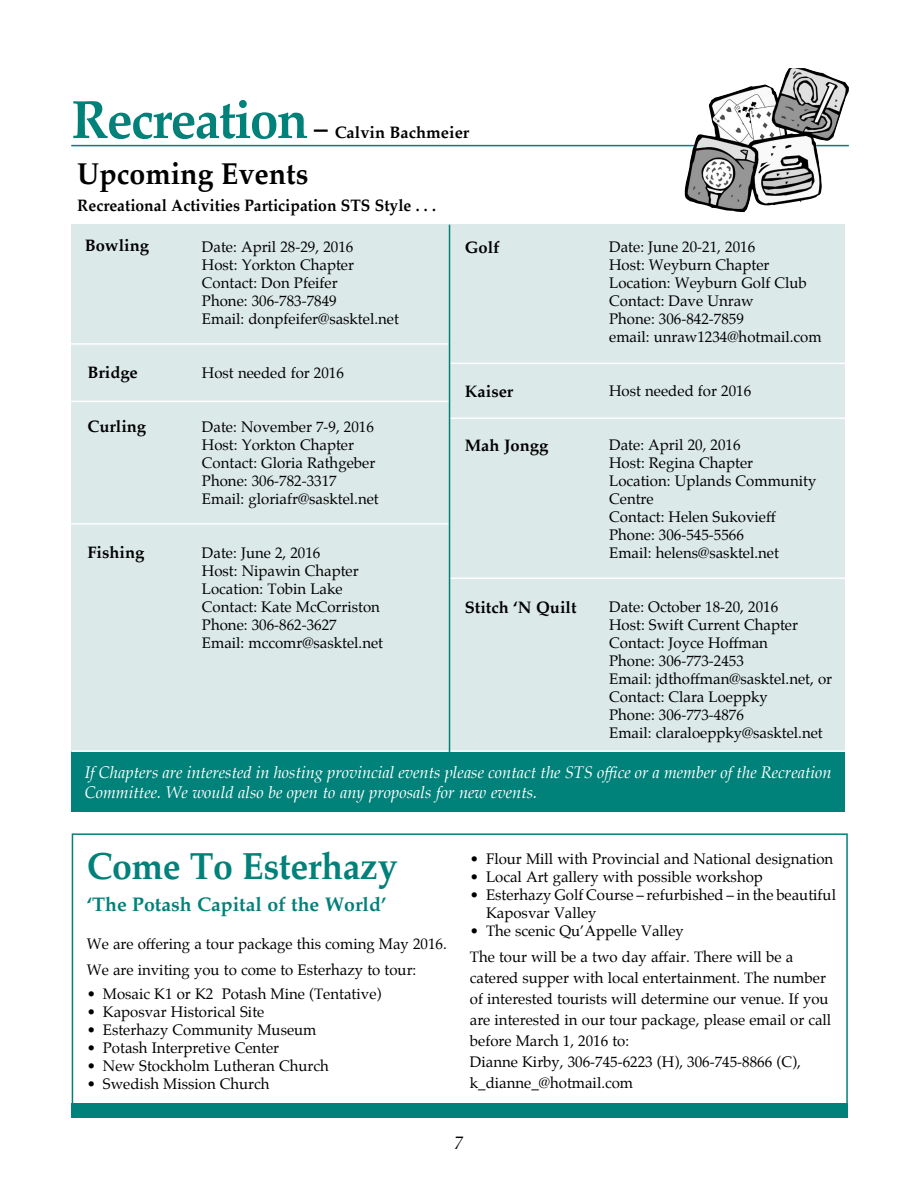
<style>
.page{position:relative;width:918px;height:1188px;background:#fff}
.page>*{position:absolute;margin:0;border:0;box-sizing:border-box;transform-origin:0 0}
.t1{font:700 37.5px "Palatino";letter-spacing:-.01em;color:#008179;scale:.95 1}
.t2{font:700 30px "Palatino";color:#000;scale:.95 1}
.t3{font:700 19.5px "Palatino";color:#008179}
.t4{font:italic 18px "Palatino";color:#000}
.t5{font:italic 16.5px/19.5px "Palatino";color:#fff}
.t6{font:700 16.5px "Palatino";color:#000}
.t7{font:700 16.5px "Palatino";color:#000;scale:.95 1}
.t8{font:15px/18px "Palatino";color:#000}
.s1{font-size:54px;color:#008179}
.s2{font-size:28.5px}
</style>
<div class="page">
<hr style="left:71px;top:145px;width:778px;height:1px;background:#008179">
<div style="left:71px;top:224px;width:774px;height:527px;background:#dbe9e8"></div>
<div style="left:71px;top:751px;width:774px;height:60px;background:#008179"></div>
<hr style="left:71px;top:750px;width:774px;height:2px;background:#fff">
<img style="left:685px;top:68px;width:160px;height:144px">
<hr style="left:71px;top:401px;width:379px;height:1px;background:#fff">
<hr style="left:71px;top:523px;width:378px;height:2px;background:#fff">
<hr style="left:449px;top:363px;width:400px;height:1px;background:#fff">
<hr style="left:449px;top:417px;width:400px;height:2px;background:#fff">
<hr style="left:449px;top:577px;width:400px;height:2px;background:#fff">
<hr style="left:65px;top:343px;width:384px;height:2px;background:#fff">
<hr style="left:449px;top:225px;width:1px;height:561px;background:#008179">
<div style="left:72px;top:1103px;width:776px;height:15px;background:#008179"></div>
<div style="left:840px;top:151px;width:13px;height:73px;background:#fff"></div>
<p class="t6" style="left:71px;top:118px;width:400px"><span class="s1">Recreation</span> <span class="s2">–</span> Calvin Bachmeier</p>
<h2 class="t2" style="left:77px;top:148px;width:245px">Upcoming Events</h2>
<p class="t7" style="left:77px;top:191px;width:379px">Recreational Activities Participation STS Style . . .</p>
<p class="t6" style="left:85px;top:232px;width:66px">Bowling</p>
<p class="t8" style="left:202px;top:237px;width:199px">Date: April 28-29, 2016<br>Host: Yorkton Chapter<br>Contact: Don Pfeifer<br>Phone: 306-783-7849<br>Email: donpfeifer@sasktel.net</p>
<p class="t8" style="left:202px;top:363px;width:144px">Host needed for 2016</p>
<p class="t6" style="left:465px;top:233px;width:36px">Golf</p>
<p class="t6" style="left:87px;top:359px;width:52px">Bridge</p>
<p class="t6" style="left:87px;top:413px;width:60px">Curling</p>
<p class="t6" style="left:465px;top:377px;width:50px">Kaiser</p>
<p class="t8" style="left:202px;top:417px;width:178px">Date: November 7-9, 2016<br>Host: Yorkton Chapter<br>Contact: Gloria Rathgeber<br>Phone: 306-782-3317<br>Email: gloriafr@sasktel.net</p>
<p class="t8" style="left:202px;top:543px;width:183px">Date: June 2, 2016<br>Host: Nipawin Chapter<br>Location: Tobin Lake<br>Contact: Kate McCorriston<br>Phone: 306-862-3627<br>Email: mccomr@sasktel.net</p>
<p class="t6" style="left:465px;top:431px;width:85px">Mah Jongg</p>
<p class="t6" style="left:87px;top:539px;width:58px">Fishing</p>
<p class="t6" style="left:465px;top:593px;width:113px">Stitch ‘N Quilt</p>
<p class="t8" style="left:609px;top:237px;width:214px">Date: June 20-21, 2016<br>Host: Weyburn Chapter<br>Location: Weyburn Golf Club<br>Contact: Dave Unraw<br>Phone: 306-842-7859<br>email: unraw1234@hotmail.com</p>
<p class="t8" style="left:609px;top:381px;width:144px">Host needed for 2016</p>
<p class="t8" style="left:609px;top:435px;width:209px">Date: April 20, 2016<br>Host: Regina Chapter<br>Location: Uplands Community<br>Centre<br>Contact: Helen Sukovieff<br>Phone: 306-545-5566<br>Email: helens@sasktel.net</p>
<p class="t8" style="left:609px;top:597px;width:224px">Date: October 18-20, 2016<br>Host: Swift Current Chapter<br>Contact: Joyce Hoffman<br>Phone: 306-773-2453<br>Email: jdthoffman@sasktel.net, or<br>Contact: Clara Loeppky<br>Phone: 306-773-4876<br>Email: claraloeppky@sasktel.net</p>
<p class="t5" style="left:85px;top:763px;width:748px">If Chapters are interested in hosting provincial events please contact the STS office or a member of the Recreation<br>Committee. We would also be open to any proposals for new events.</p>
<h1 class="t1" style="left:87px;top:835px;width:329px">Come To Esterhazy</h1>
<h3 class="t3" style="left:87px;top:888px;width:301px">‘The Potash Capital of the World’</h3>
<p class="t8" style="left:87px;top:930px;width:362px;line-height:26.4px">We are offering a tour package this coming May 2016.<br>We are inviting you to come to Esterhazy to tour:</p>
<p class="t8" style="left:87px;top:984px;width:296px">• Mosaic K1 or K2 Potash Mine (Tentative)</p>
<p class="t8" style="left:87px;top:1002px;width:179px">• Kaposvar Historical Site</p>
<p class="t8" style="left:87px;top:1020px;width:231px">• Esterhazy Community Museum</p>
<p class="t8" style="left:87px;top:1038px;width:194px">• Potash Interpretive Center</p>
<p class="t8" style="left:87px;top:1056px;width:244px">• New Stockholm Lutheran Church</p>
<p class="t8" style="left:87px;top:1074px;width:184px">• Swedish Mission Church</p>
<p class="t8" style="left:470px;top:850px;width:365px">• Flour Mill with Provincial and National designation</p>
<p class="t8" style="left:470px;top:868px;width:295px">• Local Art gallery with possible workshop</p>
<p class="t8" style="left:486px;top:886px;width:351px;text-indent:-16px">• Esterhazy Golf Course – refurbished – in the beautiful<br>Kaposvar Valley</p>
<p class="t8" style="left:470px;top:917px;width:325px;line-height:26.4px">• The scenic Qu’Appelle Valley<br>The tour will be a two day affair. There will be a</p>
<p class="t8" style="left:470px;top:967px;width:363px;line-height:21px">catered supper with local entertainment. The number of interested tourists will determine our venue. If you are interested in our tour package, please email or call before March 1, 2016 to:<br>Dianne Kirby, 306-745-6223 (H), 306-745-8866 (C), k_dianne_@hotmail.com</p>
<p class="t4" style="left:454px;top:1128px;width:10px">7</p>
</div>
